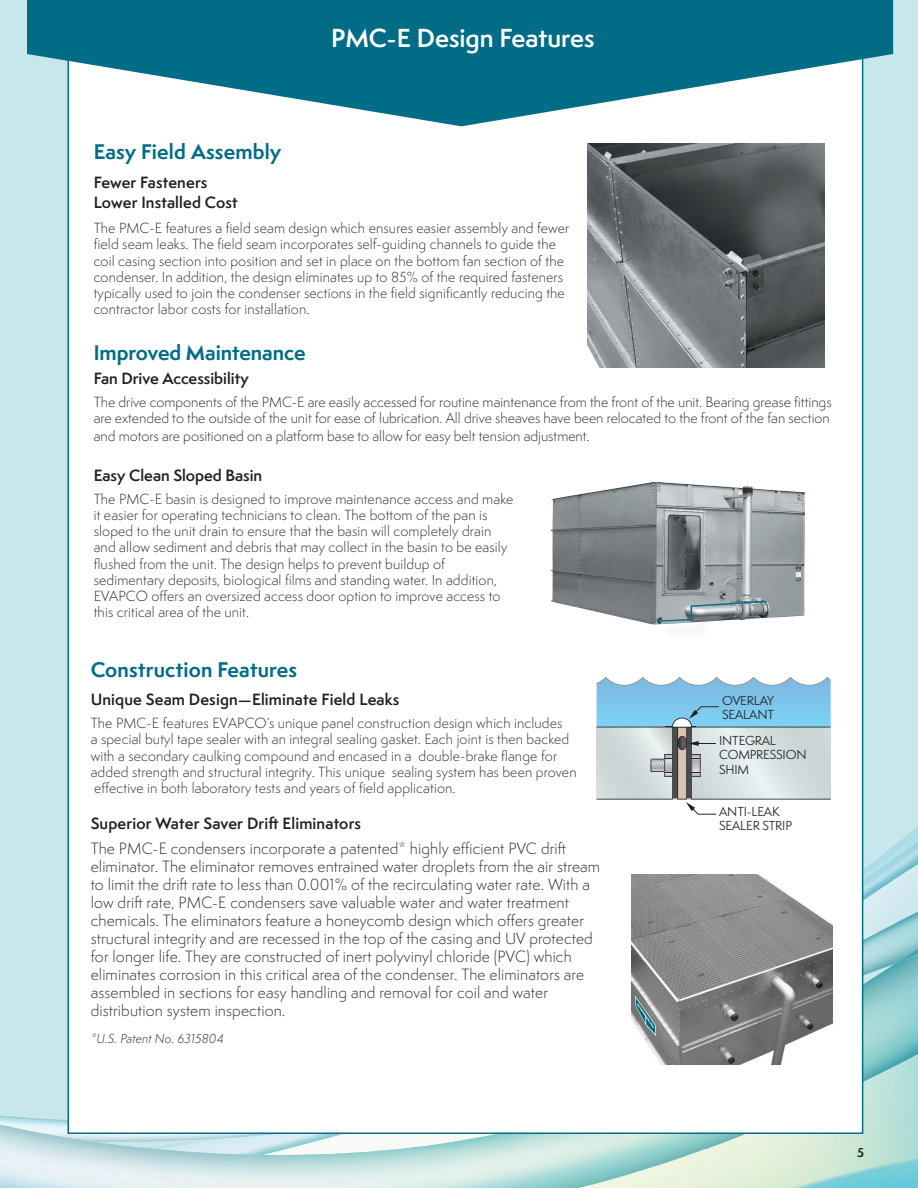
<style>
.page{position:relative;width:918px;height:1188px;background:#c8e7ed}
.page>*{position:absolute;margin:0;border:0;box-sizing:border-box;transform-origin:0 0}
.t1{font:600 24px "Semplicita Pro";color:#fff}
.t2{font:700 19.5px "Semplicita Pro";letter-spacing:.01em;color:#006c85}
.t3{font:300 15px "Semplicita Pro";letter-spacing:.01em;color:#231f20}
.t4{font:600 15px "Semplicita Pro";letter-spacing:.005em;color:#231f20}
.t5{font:300 13.5px/16.2px "Semplicita Pro";letter-spacing:.01em;color:#231f20}
.t6{font:12px/14.4px "Semplicita Pro";letter-spacing:-.015em;color:#231f20}
.t7{font:italic 300 12px "Semplicita Pro";letter-spacing:.01em;color:#231f20}
.t8{font:700 12px "Semplicita Pro";color:#231f20}
</style>
<div class="page">
<img style="left:0;top:1133px;width:140px;height:14px">
<div style="left:713px;top:1149px;width:61px;height:39px;background:#e5f1da"></div>
<img style="left:774px;top:1117px;width:144px;height:71px">
<img style="left:893px;top:882px;width:21px;height:20px">
<img style="left:143px;top:1134px;width:149px;height:13px">
<img style="left:292px;top:1139px;width:109px;height:8px">
<img style="left:863px;top:882px;width:30px;height:29px">
<img style="left:863px;top:841px;width:55px;height:41px">
<img style="left:863px;top:911px;width:55px;height:206px">
<img style="left:213px;top:1134px;width:188px;height:5px">
<img style="left:0;top:1147px;width:713px;height:41px">
<img style="left:118px;top:1147px;width:25px;height:1px">
<img style="left:401px;top:1134px;width:437px;height:15px">
<img style="left:863px;top:1043px;width:55px;height:53px">
<img style="left:863px;top:990px;width:55px;height:53px">
<img style="left:863px;top:955px;width:55px;height:35px">
<img style="left:0;top:1148px;width:263px;height:40px">
<img style="left:895px;top:948px;width:23px;height:16px">
<div style="left:68px;top:54px;width:795px;height:1080px;background:#fff;border:2px solid #006c85"></div>
<svg style="left:27px;top:0;width:866px;height:126px;fill:#006c85"></svg>
<img style="left:551px;top:482px;width:254px;height:142px">
<img style="left:588px;top:144px;width:236px;height:223px">
<img style="left:631px;top:875px;width:201px;height:190px">
<svg style="left:597px;top:677px;width:234px;height:138px;background:#b8d2de"></svg>
<div style="left:660px;top:603px;width:124px;height:37px;background:#231f20;opacity:.24"></div>
<svg style="left:655px;top:600px;width:113px;height:23px;background:#97a3a7"></svg>
<p class="t1" style="left:331px;top:21px;width:265px">PMC-E Design Features</p>
<p class="t2" style="left:94px;top:137px;width:189px">Easy Field Assembly</p>
<p class="t4" style="left:94px;top:171px;width:115px">Fewer Fasteners</p>
<p class="t4" style="left:94px;top:191px;width:145px">Lower Installed Cost</p>
<p class="t5" style="left:94px;top:220px;width:477px">The PMC-E features a field seam design which ensures easier assembly and fewer</p>
<p class="t5" style="left:94px;top:236px;width:464px">field seam leaks. The field seam incorporates self-guiding channels to guide the</p>
<p class="t5" style="left:94px;top:252px;width:472px">coil casing section into position and set in place on the bottom fan section of the</p>
<p class="t5" style="left:94px;top:269px;width:471px">condenser. In addition, the design eliminates up to 85% of the required fasteners</p>
<p class="t5" style="left:94px;top:285px;width:473px">typically used to join the condenser sections in the field significantly reducing the</p>
<p class="t5" style="left:94px;top:301px;width:217px">contractor labor costs for installation.</p>
<p class="t2" style="left:94px;top:338px;width:213px">Improved Maintenance</p>
<p class="t4" style="left:94px;top:367px;width:157px">Fan Drive Accessibility</p>
<p class="t5" style="left:94px;top:394px;width:739px">The drive components of the PMC-E are easily accessed for routine maintenance from the front of the unit. Bearing grease fittings are extended to the outside of the unit for ease of lubrication. All drive sheaves have been relocated to the front of the fan section</p>
<p class="t5" style="left:94px;top:428px;width:497px">and motors are positioned on a platform base to allow for easy belt tension adjustment.</p>
<p class="t4" style="left:94px;top:464px;width:170px">Easy Clean Sloped Basin</p>
<p class="t5" style="left:94px;top:491px;width:421px">The PMC-E basin is designed to improve maintenance access and make it easier for operating technicians to clean. The bottom of the pan is</p>
<p class="t5" style="left:94px;top:523px;width:399px">sloped to the unit drain to ensure that the basin will completely drain</p>
<p class="t5" style="left:94px;top:539px;width:415px">and allow sediment and debris that may collect in the basin to be easily</p>
<p class="t5" style="left:94px;top:555px;width:353px">flushed from the unit. The design helps to prevent buildup of</p>
<p class="t5" style="left:94px;top:572px;width:405px">sedimentary deposits, biological films and standing water. In addition,</p>
<p class="t5" style="left:94px;top:588px;width:408px">EVAPCO offers an oversized access door option to improve access to this critical area of the unit.</p>
<p class="t2" style="left:91px;top:655px;width:208px">Construction Features</p>
<p class="t4" style="left:91px;top:689px;width:310px">Unique Seam Design—Eliminate Field Leaks</p>
<p class="t5" style="left:91px;top:715px;width:487px">The PMC-E features EVAPCO’s unique panel construction design which includes<br>a special butyl tape sealer with an integral sealing gasket. Each joint is then backed with a secondary caulking compound and encased in a double-brake flange for added strength and structural integrity. This unique sealing system has been proven effective in both laboratory tests and years of field application.</p>
<p class="t4" style="left:91px;top:812px;width:272px">Superior Water Saver Drift Eliminators</p>
<p class="t3" style="left:91px;top:838px;width:477px">The PMC-E condensers incorporate a patented* highly efficient PVC drift</p>
<p class="t3" style="left:91px;top:856px;width:511px">eliminator. The eliminator removes entrained water droplets from the air stream</p>
<p class="t3" style="left:91px;top:874px;width:501px">to limit the drift rate to less than 0.001% of the recirculating water rate. With a</p>
<p class="t3" style="left:91px;top:892px;width:480px">low drift rate, PMC-E condensers save valuable water and water treatment</p>
<p class="t3" style="left:91px;top:910px;width:495px">chemicals. The eliminators feature a honeycomb design which offers greater</p>
<p class="t3" style="left:91px;top:928px;width:504px">structural integrity and are recessed in the top of the casing and UV protected</p>
<p class="t3" style="left:91px;top:946px;width:483px">for longer life. They are constructed of inert polyvinyl chloride (PVC) which</p>
<p class="t3" style="left:91px;top:964px;width:495px">eliminates corrosion in this critical area of the condenser. The eliminators are</p>
<p class="t3" style="left:91px;top:982px;width:459px">assembled in sections for easy handling and removal for coil and water</p>
<p class="t3" style="left:91px;top:1000px;width:196px">distribution system inspection.</p>
<p class="t7" style="left:91px;top:1030px;width:135px">*U.S. Patent No. 6315804</p>
<p class="t6" style="left:722px;top:693px;width:53px">OVERLAY<br>SEALANT</p>
<p class="t6" style="left:719px;top:733px;width:89px">INTEGRAL<br>COMPRESSION<br>SHIM</p>
<p class="t6" style="left:719px;top:804px;width:74px">ANTI-LEAK<br>SEALER STRIP</p>
<p class="t8" style="left:857px;top:1143px;width:8px">5</p>
</div>
